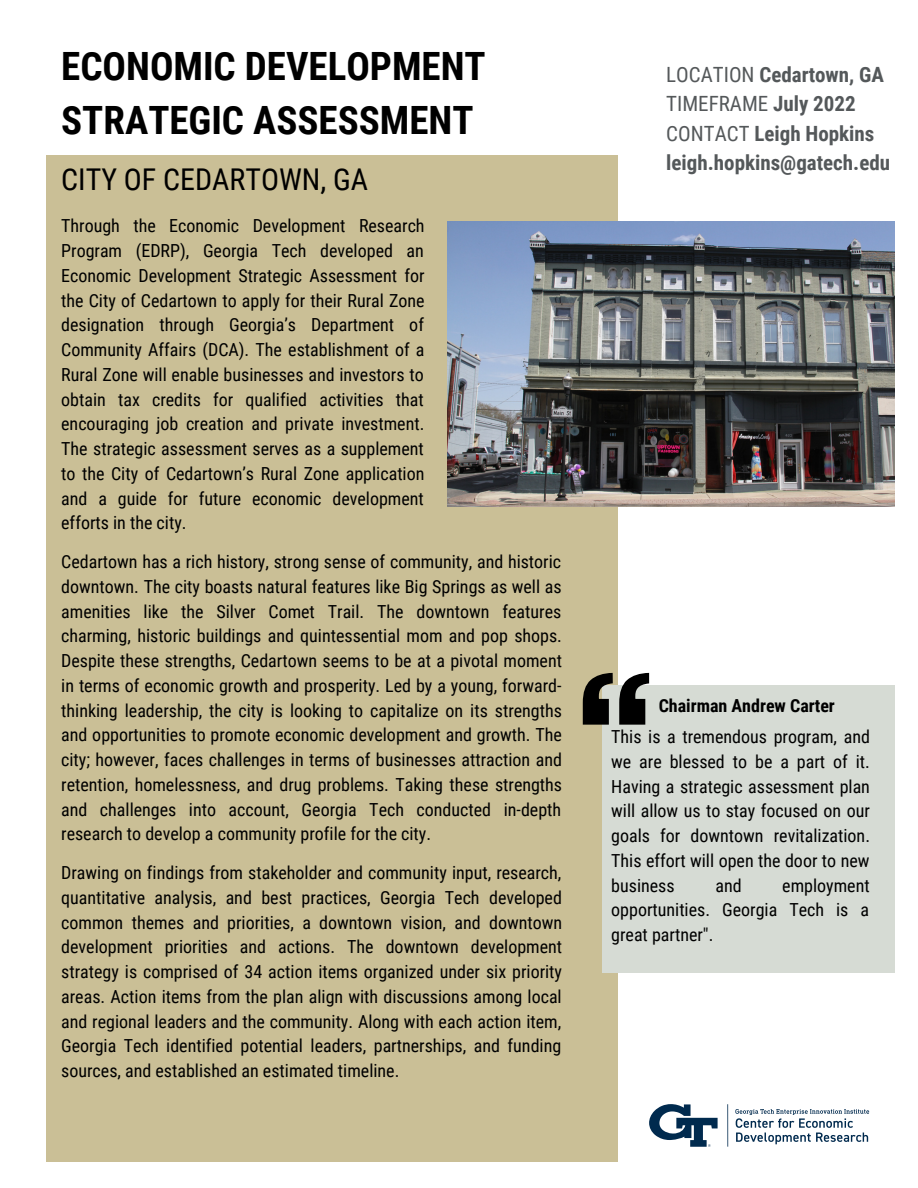
<style>
.page{position:relative;width:918px;height:1188px;background:#fff}
.page>*{position:absolute;margin:0;border:0;box-sizing:border-box;transform-origin:0 0}
.t1{font:700 39px/54px "Roboto Condensed";color:#000}
.t2{font:30px "Roboto Condensed";color:#000}
.t3{font:700 21px/29.2px "Roboto Condensed";color:#54585a}
.t4{font:18px/24.8px "Roboto Condensed";color:#000;text-align:justify}
.t5{font:700 18px "Roboto Condensed";color:#000}
.s1{font-weight:400}
</style>
<div class="page">
<div style="left:47px;top:155px;width:571px;height:1007px;background:#cabf96"></div>
<img style="left:448px;top:221px;width:446px;height:285px">
<svg style="left:649px;top:1104px;width:69px;height:43px"></svg>
<hr style="left:727px;top:1104px;width:1px;height:43px;background:#002a4e">
<svg style="left:735px;top:1109px;width:134px;height:35px"></svg>
<div style="left:602px;top:685px;width:292px;height:288px;background:#d6dbd4"></div>
<svg style="left:583px;top:673px;width:66px;height:52px"></svg>
<h1 class="t1" style="left:61px;top:40px;width:426px">ECONOMIC DEVELOPMENT<br>STRATEGIC ASSESSMENT</h1>
<h2 class="t2" style="left:61px;top:162px;width:308px">CITY OF CEDARTOWN, GA</h2>
<p class="t4" style="left:61px;top:214px;width:365px">Through the Economic Development Research Program (EDRP), Georgia Tech developed an Economic Development Strategic Assessment for the City of Cedartown to apply for their Rural Zone designation through Georgia’s Department of Community Affairs (DCA). The establishment of a Rural Zone will enable businesses and investors to obtain tax credits for qualified activities that encouraging job creation and private investment.<br>The strategic assessment serves as a supplement to the City of Cedartown’s Rural Zone application and a guide for future economic development efforts in the city.</p>
<p class="t4" style="left:61px;top:550px;width:502px">Cedartown has a rich history, strong sense of community, and historic downtown. The city boasts natural features like Big Springs as well as amenities like the Silver Comet Trail. The downtown features charming, historic buildings and quintessential mom and pop shops.<br>Despite these strengths, Cedartown seems to be at a pivotal moment in terms of economic growth and prosperity. Led by a young, forward&shy;thinking leadership, the city is looking to capitalize on its strengths and opportunities to promote economic development and growth. The city; however, faces challenges in terms of businesses attraction and retention, homelessness, and drug problems. Taking these strengths and challenges into account, Georgia Tech conducted in-depth research to develop a community profile for the city.</p>
<p class="t4" style="left:61px;top:861px;width:503px">Drawing on findings from stakeholder and community input, research, quantitative analysis, and best practices, Georgia Tech developed common themes and priorities, a downtown vision, and downtown development priorities and actions. The downtown development strategy is comprised of 34 action items organized under six priority areas. Action items from the plan align with discussions among local and regional leaders and the community. Along with each action item, Georgia Tech identified potential leaders, partnerships, and funding sources, and established an estimated timeline.</p>
<p class="t3" style="left:666px;top:60px;width:225px"><span class="s1">LOCATION</span> Cedartown, GA<br><span class="s1">TIMEFRAME</span> July 2022<br><span class="s1">CONTACT</span> Leigh Hopkins leigh.hopkins@gatech.edu</p>
<p class="t5" style="left:659px;top:696px;width:178px">Chairman Andrew Carter</p>
<p class="t4" style="left:611px;top:725px;width:260px">This is a tremendous program, and we are blessed to be a part of it.<br>Having a strategic assessment plan will allow us to stay focused on our goals for downtown revitalization.<br>This effort will open the door to new business</p>
<p class="t4" style="left:611px;top:873px;width:260px;text-indent:171px">employment opportunities. Georgia Tech is a great partner".</p>
<p class="t4" style="left:715px;top:873px;width:28px">and</p>
</div>
